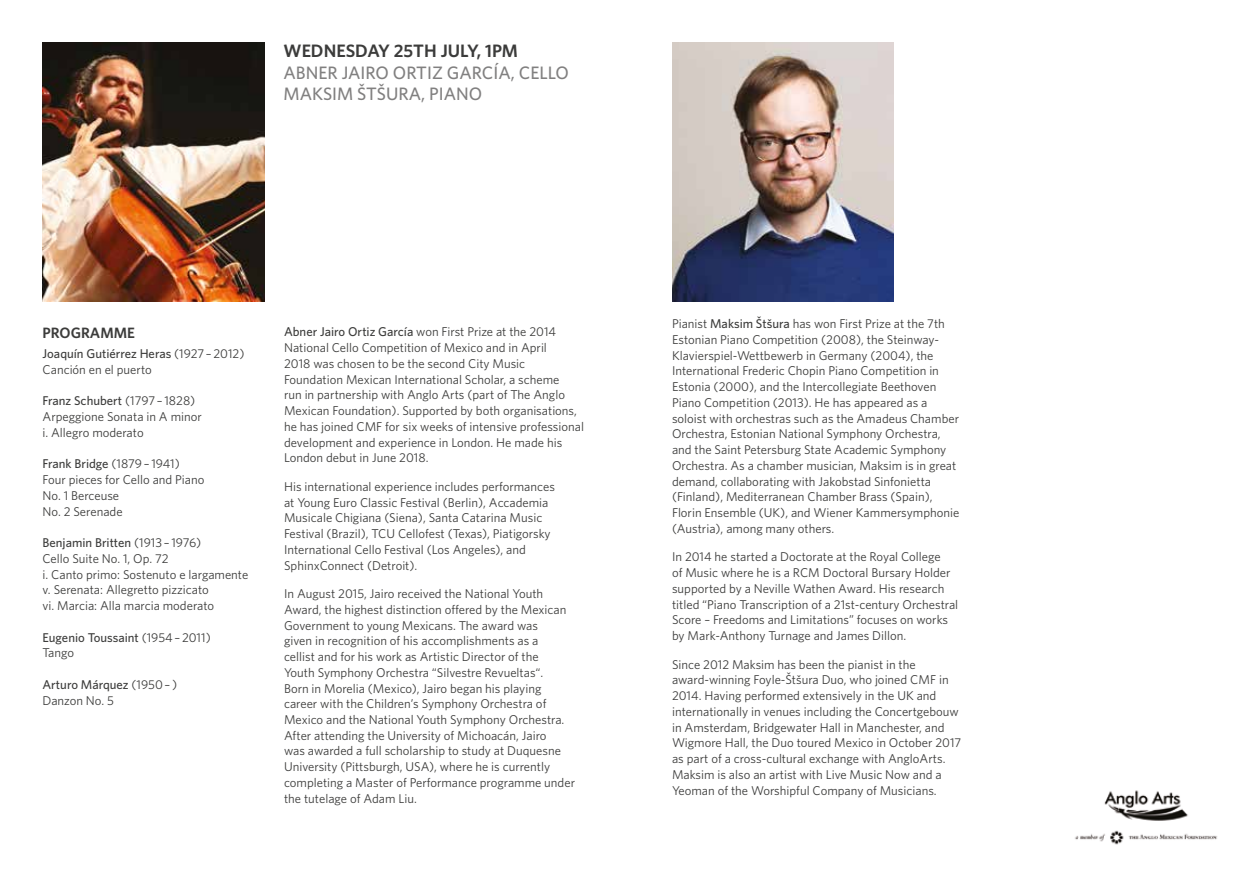
<style>
.page{position:relative;width:1259px;height:893px;background:#fff}
.page>*{position:absolute;margin:0;border:0;box-sizing:border-box;transform-origin:0 0}
.t1{font:500 18px/21.6px "Whitney";color:#818080}
.t2{font:600 18px "Whitney";color:#3c3c3b}
.t3{font:600 15px "Whitney";color:#3c3c3b}
.t4{font:12.75px/15.8px "Whitney";color:#3c3c3b}
.t5{font:500 12.75px/15.8px "Whitney";color:#3c3c3b}
.s1{font-weight:500}
.s2{font-weight:400}
</style>
<div class="page">
<img style="left:672px;top:43px;width:221px;height:259px">
<img style="left:1075px;top:790px;width:143px;height:55px">
<img style="left:43px;top:43px;width:222px;height:258px">
<h1 class="t2" style="left:284px;top:39px;width:236px">WEDNESDAY 25TH JULY, 1PM</h1>
<h1 class="t1" style="left:284px;top:61px;width:287px">ABNER JAIRO ORTIZ GARCÍA, CELLO<br>MAKSIM ŠTŠURA, PIANO</h1>
<p class="t3" style="left:43px;top:323px;width:94px">PROGRAMME</p>
<p class="t4" style="left:43px;top:345px;width:203px"><span class="s1">Joaquín Gutiérrez Heras</span> (1927 – 2012)<br>Canción en el puerto</p>
<p class="t4" style="left:43px;top:393px;width:161px"><span class="s1">Franz Schubert</span> (1797 – 1828)<br>Arpeggione Sonata in A minor i. Allegro moderato</p>
<p class="t4" style="left:43px;top:456px;width:163px"><span class="s1">Frank Bridge</span> (1879 – 1941)<br>Four pieces for Cello and Piano<br>No. 1 Berceuse<br>No. 2 Serenade</p>
<p class="t4" style="left:43px;top:534px;width:207px"><span class="s1">Benjamin Britten</span> (1913 – 1976)<br>Cello Suite No. 1, Op. 72<br>i. Canto primo: Sostenuto e largamente v. Serenata: Allegretto pizzicato<br>vi. Marcia: Alla marcia moderato</p>
<p class="t5" style="left:43px;top:629px;width:170px">Eugenio Toussaint <span class="s2">(1954 – 2011)<br>Tango</span></p>
<p class="t4" style="left:43px;top:676px;width:136px"><span class="s1">Arturo Márquez</span> (1950 – )<br>Danzon No. 5</p>
<p class="t4" style="left:284px;top:324px;width:301px"><span class="s1">Abner Jairo Ortiz García</span> won First Prize at the 2014<br>National Cello Competition of Mexico and in April<br>2018 was chosen to be the second City Music Foundation Mexican International Scholar, a scheme<br>run in partnership with Anglo Arts (part of The Anglo Mexican Foundation). Supported by both organisations, he has joined CMF for six weeks of intensive professional development and experience in London. He made his London debut in June 2018.</p>
<p class="t4" style="left:284px;top:478px;width:272px">His international experience includes performances at Young Euro Classic Festival (Berlin), Accademia Musicale Chigiana (Siena), Santa Catarina Music Festival (Brazil), TCU Cellofest (Texas), Piatigorsky International Cello Festival (Los Angeles), and SphinxConnect (Detroit).</p>
<p class="t4" style="left:284px;top:585px;width:292px">In August 2015, Jairo received the National Youth Award, the highest distinction offered by the Mexican Government to young Mexicans. The award was<br>given in recognition of his accomplishments as a<br>cellist and for his work as Artistic Director of the<br>Youth Symphony Orchestra “Silvestre Revueltas“.<br>Born in Morelia (Mexico), Jairo began his playing career with the Children’s Symphony Orchestra of Mexico and the National Youth Symphony Orchestra.<br>After attending the University of Michoacán, Jairo<br>was awarded a full scholarship to study at Duquesne University (Pittsburgh, USA), where he is currently completing a Master of Performance programme under the tutelage of Adam Liu.</p>
<p class="t4" style="left:672px;top:315px;width:289px">Pianist <span class="s1">Maksim Štšura</span> has won First Prize at the 7th Estonian Piano Competition (2008), the Steinway-Klavierspiel-Wettbewerb in Germany (2004), the International Frederic Chopin Piano Competition in Estonia (2000), and the Intercollegiate Beethoven Piano Competition (2013). He has appeared as a soloist with orchestras such as the Amadeus Chamber Orchestra, Estonian National Symphony Orchestra, and the Saint Petersburg State Academic Symphony Orchestra. As a chamber musician, Maksim is in great demand, collaborating with Jakobstad Sinfonietta (Finland), Mediterranean Chamber Brass (Spain), Florin Ensemble (UK), and Wiener Kammersymphonie (Austria), among many others.</p>
<p class="t4" style="left:672px;top:549px;width:288px">In 2014 he started a Doctorate at the Royal College<br>of Music where he is a RCM Doctoral Bursary Holder supported by a Neville Wathen Award. His research titled “Piano Transcription of a 21st-century Orchestral Score – Freedoms and Limitations” focuses on works by Mark-Anthony Turnage and James Dillon.</p>
<p class="t4" style="left:672px;top:656px;width:291px">Since 2012 Maksim has been the pianist in the award-winning Foyle-Štšura Duo, who joined CMF in 2014. Having performed extensively in the UK and internationally in venues including the Concertgebouw in Amsterdam, Bridgewater Hall in Manchester, and Wigmore Hall, the Duo toured Mexico in October 2017 as part of a cross-cultural exchange with AngloArts.<br>Maksim is also an artist with Live Music Now and a Yeoman of the Worshipful Company of Musicians.</p>
</div>
